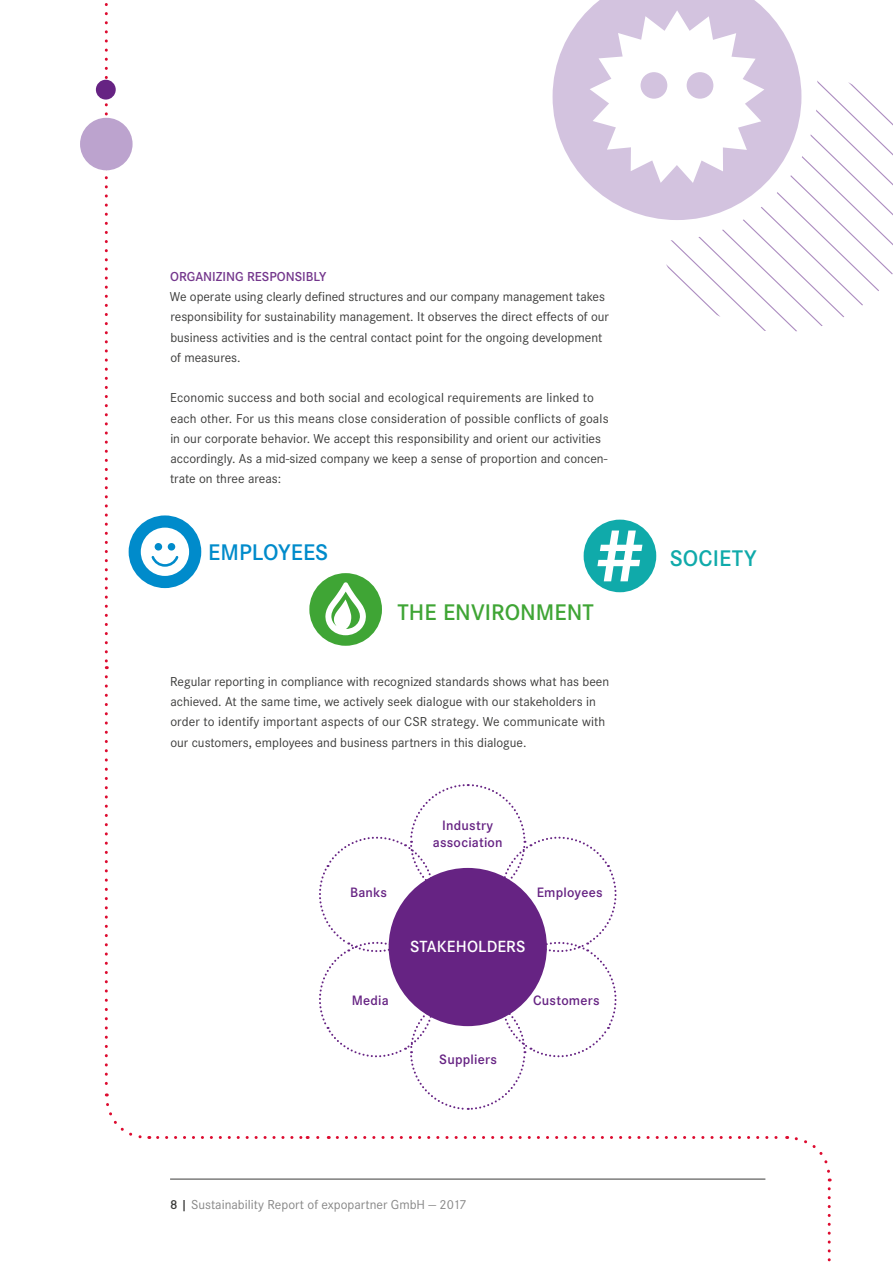
<style>
.page{position:relative;width:893px;height:1263px;background:#fff}
.page>*{position:absolute;margin:0;border:0;box-sizing:border-box;transform-origin:0 0}
.t1{font:600 23.4px "Corporate S";color:#3fa535}
.t2{font:600 23.4px "Corporate S";color:#008bcb}
.t3{font:600 23.4px "Corporate S";letter-spacing:.005em;color:#10aaaa}
.t4{font:600 16.8px "Corporate S";letter-spacing:.005em;color:#fff}
.t5{font:600 14.1px/17px "Corporate S";letter-spacing:.015em;color:#662383;text-align:center}
.t6{font:13.5px/20.2px "Corporate STOT";color:#3c3c3b}
.t7{font:13.5px "Corporate STOT";color:#878787}
.t8{font:600 13.5px "Corporate S";color:#73368c}
.s1{font-family:"Corporate S";font-weight:600;color:#3c3c3b}
</style>
<div class="page">
<hr style="left:170px;top:1179px;width:595px;height:1px;background:#3c3c3b">
<svg style="left:105px;top:3px;width:3px;height:666px"></svg>
<svg style="left:104px;top:677px;width:46px;height:462px"></svg>
<svg style="left:158px;top:1136px;width:150px;height:3px"></svg>
<svg style="left:337px;top:1136px;width:495px;height:45px"></svg>
<svg style="left:828px;top:1189px;width:3px;height:73px"></svg>
<div style="left:96px;top:80px;width:20px;height:20px;background:#662383;border-radius:50%"></div>
<div style="left:80px;top:118px;width:53px;height:52px;background:#bca3ce;border-radius:50%"></div>
<svg style="left:319px;top:784px;width:298px;height:326px"></svg>
<div style="left:129px;top:515px;width:72px;height:73px;background:#008bcb;border-radius:50%"></div>
<svg style="left:141px;top:528px;width:48px;height:48px"></svg>
<div style="left:584px;top:520px;width:72px;height:72px;background:#10aaaa;border-radius:50%"></div>
<svg style="left:597px;top:530px;width:45px;height:51px"></svg>
<div style="left:309px;top:573px;width:73px;height:73px;background:#3fa535;border-radius:50%"></div>
<svg style="left:325px;top:582px;width:41px;height:53px"></svg>
<svg style="left:553px;top:0;width:212px;height:185px;fill:#d3c3df"></svg>
<svg style="left:590px;top:10px;width:303px;height:321px"></svg>
<p class="t8" style="left:170px;top:269px;width:158px">ORGANIZING RESPONSIBLY</p>
<p class="t6" style="left:170px;top:287px;width:440px">We operate using clearly defined structures and our company management takes responsibility for sustainability management. It observes the direct effects of our business activities and is the central contact point for the ongoing development of measures.</p>
<p class="t6" style="left:170px;top:388px;width:440px">Economic success and both social and ecological requirements are linked to each other. For us this means close consideration of possible conflicts of goals in our corporate behavior. We accept this responsibility and orient our activities accordingly. As a mid-sized company we keep a sense of proportion and concen&shy;trate on three areas:</p>
<h1 class="t2" style="left:208px;top:539px;width:122px">EMPLOYEES</h1>
<h1 class="t3" style="left:670px;top:544px;width:88px">SOCIETY</h1>
<h1 class="t1" style="left:398px;top:599px;width:198px">THE ENVIRONMENT</h1>
<p class="t6" style="left:170px;top:671px;width:440px">Regular reporting in compliance with recognized standards shows what has been achieved. At the same time, we actively seek dialogue with our stakeholders in order to identify important aspects of our CSR strategy. We communicate with our customers, employees and business partners in this dialogue.</p>
<p class="t5" style="left:350px;top:884px;width:38px">Banks</p>
<p class="t5" style="left:352px;top:992px;width:39px">Media</p>
<p class="t5" style="left:433px;top:817px;width:71px">Industry association</p>
<p class="t5" style="left:537px;top:884px;width:67px">Employees</p>
<p class="t4" style="left:410px;top:936px;width:117px">STAKEHOLDERS</p>
<p class="t5" style="left:533px;top:992px;width:68px">Customers</p>
<p class="t5" style="left:439px;top:1051px;width:59px">Suppliers</p>
<p class="t7" style="left:170px;top:1197px;width:298px"><span class="s1">8 |</span> Sustainability Report of expopartner GmbH ― 2017</p>
</div>
